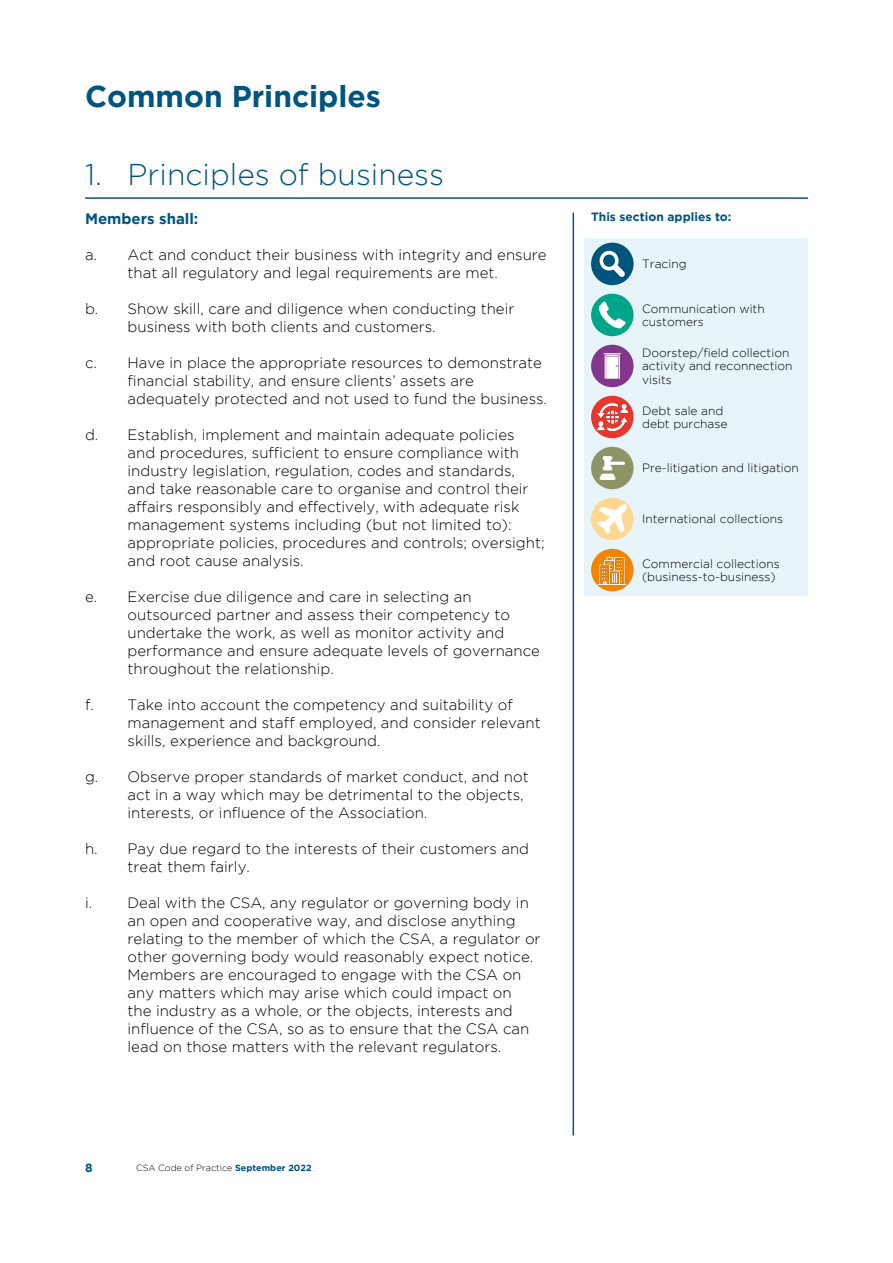
<style>
.page{position:relative;width:893px;height:1263px;background:#fff}
.page>*{position:absolute;margin:0;border:0;box-sizing:border-box;transform-origin:0 0}
.t1{font:300 30px "Gotham";color:#00557f}
.t2{font:700 30px "Gotham";color:#00557f}
.t3{font:300 15px/18px "Gotham";color:#000}
.t4{font:700 15px "Gotham";color:#00557f}
.t5{font:300 12px/13.5px "Gotham";color:#000}
.t6{font:700 12px "Gotham";color:#00557f}
.t7{font:300 9px "Gotham";color:#000}
.s1{font-weight:700;color:#00557f}
</style>
<div class="page">
<div style="left:585px;top:238px;width:223px;height:358px;background:#e7f5fa"></div>
<hr style="left:85px;top:197px;width:723px;height:2px;background:#00557f">
<div style="left:591px;top:549px;width:43px;height:42px;background:#f18500;border-radius:50%"></div>
<img style="left:599px;top:555px;width:27px;height:30px">
<hr style="left:573px;top:213px;width:1px;height:922px;background:#00557f">
<div style="left:591px;top:243px;width:43px;height:42px;background:#00557f;border-radius:50%"></div>
<svg style="left:600px;top:251px;width:25px;height:26px"></svg>
<div style="left:591px;top:294px;width:43px;height:42px;background:#00a687;border-radius:50%"></div>
<svg style="left:599px;top:302px;width:27px;height:26px"></svg>
<div style="left:591px;top:345px;width:43px;height:42px;background:#82368c;border-radius:50%"></div>
<svg style="left:603px;top:353px;width:19px;height:26px"></svg>
<div style="left:591px;top:396px;width:43px;height:42px;background:#e7362c;border-radius:50%"></div>
<img style="left:597px;top:404px;width:30px;height:26px">
<div style="left:591px;top:447px;width:43px;height:42px;background:#8d9567;border-radius:50%"></div>
<svg style="left:600px;top:456px;width:25px;height:24px"></svg>
<div style="left:591px;top:498px;width:43px;height:42px;background:#fed792;border-radius:50%"></div>
<svg style="left:597px;top:504px;width:30px;height:30px"></svg>
<h1 class="t2" style="left:85px;top:79px;width:297px">Common Principles</h1>
<h1 class="t1" style="left:85px;top:159px;width:361px">1. Principles of business</h1>
<p class="t4" style="left:85px;top:210px;width:115px">Members shall:</p>
<p class="t3" style="left:85px;top:245px;width:463px;text-align:center">a. Act and conduct their business with integrity and ensure that all regulatory and legal requirements are met.</p>
<p class="t3" style="left:128px;top:299px;width:388px;text-indent:-43px">b. Show skill, care and diligence when conducting their business with both clients and customers.</p>
<p class="t3" style="left:128px;top:353px;width:421px;text-indent:-43px">c. Have in place the appropriate resources to demonstrate financial stability, and ensure clients’ assets are adequately protected and not used to fund the business.</p>
<p class="t3" style="left:128px;top:425px;width:419px;text-indent:-43px">d. Establish, implement and maintain adequate policies and procedures, sufficient to ensure compliance with industry legislation, regulation, codes and standards, and take reasonable care to organise and control their affairs responsibly and effectively, with adequate risk management systems including (but not limited to): appropriate policies, procedures and controls; oversight; and root cause analysis.</p>
<p class="t3" style="left:128px;top:587px;width:414px;text-indent:-43px">e. Exercise due diligence and care in selecting an outsourced partner and assess their competency to undertake the work, as well as monitor activity and performance and ensure adequate levels of governance throughout the relationship.</p>
<p class="t3" style="left:128px;top:695px;width:415px;text-indent:-43px">f. Take into account the competency and suitability of management and staff employed, and consider relevant skills, experience and background.</p>
<p class="t3" style="left:128px;top:767px;width:403px;text-indent:-43px">g. Observe proper standards of market conduct, and not act in a way which may be detrimental to the objects, interests, or influence of the Association.</p>
<p class="t3" style="left:128px;top:839px;width:403px;text-indent:-43px">h. Pay due regard to the interests of their customers and treat them fairly.</p>
<p class="t3" style="left:128px;top:893px;width:415px;text-indent:-43px">i. Deal with the CSA, any regulator or governing body in an open and cooperative way, and disclose anything relating to the member of which the CSA, a regulator or other governing body would reasonably expect notice.<br>Members are encouraged to engage with the CSA on any matters which may arise which could impact on<br>the industry as a whole, or the objects, interests and influence of the CSA, so as to ensure that the CSA can lead on those matters with the relevant regulators.</p>
<p class="t6" style="left:85px;top:1160px;width:9px">8</p>
<p class="t7" style="left:136px;top:1162px;width:177px">CSA Code of Practice <span class="s1">September 2022</span></p>
<p class="t6" style="left:591px;top:210px;width:142px">This section applies to:</p>
<p class="t5" style="left:642px;top:257px;width:46px">Tracing</p>
<p class="t5" style="left:642px;top:301px;width:124px">Communication with customers</p>
<p class="t5" style="left:642px;top:346px;width:152px">Doorstep/field collection activity and reconnection visits</p>
<p class="t5" style="left:642px;top:403px;width:87px">Debt sale and debt purchase</p>
<p class="t5" style="left:642px;top:461px;width:158px">Pre-litigation and litigation</p>
<p class="t5" style="left:642px;top:512px;width:142px">International collections</p>
<p class="t5" style="left:642px;top:556px;width:139px">Commercial collections (business-to-business)</p>
</div>
